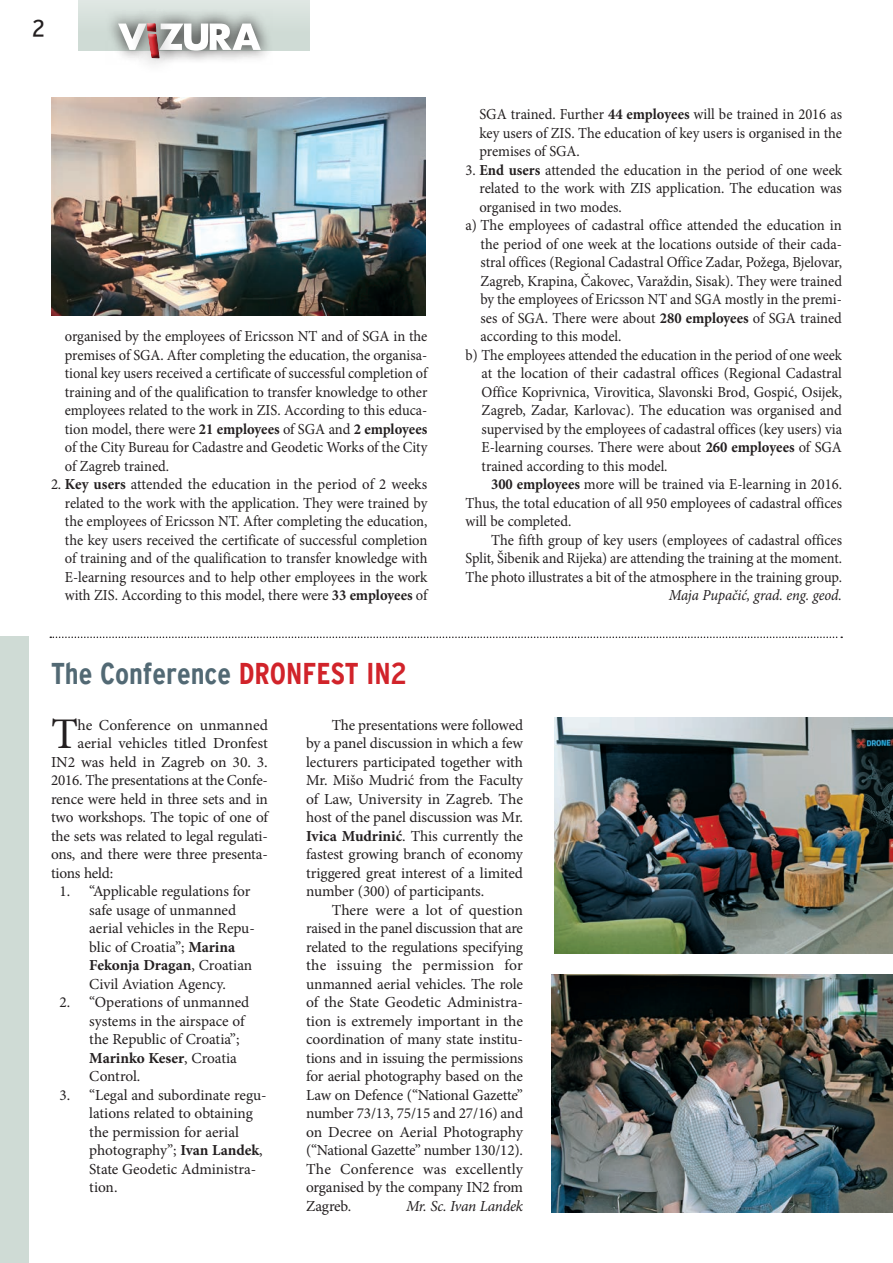
<style>
.page{position:relative;width:893px;height:1263px;background:#fff}
.page>*{position:absolute;margin:0;border:0;box-sizing:border-box;transform-origin:0 0}
.Tekst_s_inicijalom{font:43.8px "Minion Pro";color:#231f20}
.Naslov_2__razine{font:700 30px "Alan Interstate Mono Cond";color:#526974}
.t1{font:24.15px "Alan Interstate Mono Cond";color:#231f20}
.Tekst{font:15.3px/18.5px "Minion Pro";letter-spacing:-.005em;color:#231f20}
.Tekst-2{font:15.3px/18.5px "Minion Pro";letter-spacing:-.005em;color:#231f20;text-align:justify;scale:.95 1}
.Tekst-3{font:15.3px/18.5px "Minion Pro";letter-spacing:-.005em;color:#231f20;text-align:justify;scale:.93 1}
.Tekst-4{font:15.3px/18.5px "Minion Pro";letter-spacing:-.005em;color:#231f20;text-align:justify;scale:.96 1}
.Tekst_s_inicijalom-2{font:15.3px "Minion Pro";letter-spacing:-.01em;color:#231f20}
.Tekst-5{font:italic 15.3px "Minion Pro";letter-spacing:-.01em;color:#231f20;scale:.95 1}
.Tekst-6{font:italic 15.3px "Minion Pro";letter-spacing:-.01em;color:#231f20}
.s1{font-weight:700}
.s2{color:#d1232a}
</style>
<div class="page">
<div style="left:78px;top:0;width:231px;height:51px;background:#d7e1dc"></div>
<svg style="left:108px;top:13px;width:164px;height:48px"></svg>
<div style="left:129px;top:5px;width:48px;height:71px;background:#231f20;opacity:.5"></div>
<svg style="left:118px;top:23px;width:143px;height:36px"></svg>
<div style="left:147px;top:22px;width:15px;height:39px;background:#231f20;opacity:.75"></div>
<div style="left:0;top:637px;width:29px;height:626px;background:#cfdbd5"></div>
<img style="left:51px;top:98px;width:375px;height:217px">
<svg style="left:50px;top:636px;width:792px;height:2px"></svg>
<img style="left:554px;top:718px;width:339px;height:235px">
<img style="left:552px;top:975px;width:341px;height:237px">
<p class="t1" style="left:32px;top:15px;width:15px">2</p>
<p class="Tekst-2" style="left:65px;top:327px;width:383px">organised by the employees of Ericsson NT and of SGA in the premises of SGA. After completing the education, the organisa&shy;tional key users received a certificate of successful completion of training and of the qualification to transfer knowledge to other employees related to the work in ZIS. According to this educa&shy;tion model, there were <span class="s1">21 employees</span> of SGA and <span class="s1">2 employees </span>of the City Bureau for Cadastre and Geodetic Works of the City of Zagreb trained.</p>
<p class="Tekst" style="left:65px;top:475px;width:364px;text-align:justify;text-indent:-14px">2. <span class="s1">Key users</span> attended the education in the period of 2 weeks related to the work with the application. They were trained by the employees of Ericsson NT. After completing the education, the key users received the certificate of successful completion of training and of the qualification to transfer knowledge with E-learning resources and to help other employees in the work with ZIS. According to this model, there were <span class="s1">33 employees</span> of</p>
<p class="Naslov_2__razine" style="left:51px;top:656px;width:357px">The Conference <span class="s2">DRONFEST IN2</span></p>
<p class="Tekst-2" style="left:479px;top:105px;width:383px">SGA trained. Further <span class="s1">44 employees</span> will be trained in 2016 as key users of ZIS. The education of key users is organised in the premises of SGA.</p>
<p class="Tekst-2" style="left:479px;top:161px;width:383px;text-indent:-14px">3. <span class="s1">End users</span> attended the education in the period of one week related to the work with ZIS application. The education was organised in two modes.</p>
<p class="Tekst-4" style="left:481px;top:216px;width:378px;text-indent:-15px">a) The employees of cadastral office attended the education in the period of one week at the locations outside of their cada&shy;stral offices (Regional Cadastral Office Zadar, Požega, Bjelovar, Zagreb, Krapina, Čakovec, Varaždin, Sisak). They were trained by the employees of Ericsson NT and SGA mostly in the premi&shy;ses of SGA. There were about <span class="s1">280 employees</span> of SGA trained according to this model.</p>
<p class="Tekst-3" style="left:482px;top:346px;width:389px;text-indent:-16px">b) The employees attended the education in the period of one week at the location of their cadastral offices (Regional Cadastral Office Koprivnica, Virovitica, Slavonski Brod, Gospić, Osijek, Zagreb, Zadar, Karlovac). The education was organised and supervised by the employees of cadastral offices (key users) via E-learning courses. There were about <span class="s1">260 employees</span> of SGA trained according to this model.</p>
<p class="Tekst-2" style="left:466px;top:475px;width:398px;text-indent:26px"><span class="s1">300 employees</span> more will be trained via E-learning in 2016.<br>Thus, the total education of all 950 employees of cadastral offices will be completed.</p>
<p class="Tekst-2" style="left:466px;top:531px;width:398px;text-indent:26px">The fifth group of key users (employees of cadastral offices Split, Šibenik and Rijeka) are attending the training at the moment.<br>The photo illustrates a bit of the atmosphere in the training group.</p>
<p class="Tekst-5" style="left:669px;top:585px;width:184px">Maja Pupačić, grad. eng. geod.</p>
<p class="Tekst_s_inicijalom" style="left:51px;top:705px;width:28px">T</p>
<p class="Tekst_s_inicijalom-2" style="left:77px;top:715px;width:192px">he Conference on unmanned</p>
<p class="Tekst_s_inicijalom-2" style="left:77px;top:733px;width:192px">aerial vehicles titled Dronfest</p>
<p class="Tekst_s_inicijalom-2" style="left:51px;top:752px;width:218px">IN2 was held in Zagreb on 30. 3.</p>
<p class="Tekst_s_inicijalom-2" style="left:51px;top:770px;width:218px">2016. The presentations at the Confe-</p>
<p class="Tekst_s_inicijalom-2" style="left:51px;top:789px;width:218px">rence were held in three sets and in</p>
<p class="Tekst_s_inicijalom-2" style="left:51px;top:807px;width:218px">two workshops. The topic of one of</p>
<p class="Tekst_s_inicijalom-2" style="left:51px;top:826px;width:218px">the sets was related to legal regulati-</p>
<p class="Tekst_s_inicijalom-2" style="left:51px;top:844px;width:218px">ons, and there were three presenta-</p>
<p class="Tekst_s_inicijalom-2" style="left:51px;top:862px;width:64px">tions held:</p>
<p class="Tekst" style="left:89px;top:882px;width:167px;text-indent:-30px">1. “Applicable regulations for safe usage of unmanned aerial vehicles in the Repu&shy;blic of Croatia”; <span class="s1">Marina<br>Fekonja Dragan</span>, Croatian<br>Civil Aviation Agency.</p>
<p class="Tekst" style="left:89px;top:993px;width:162px;text-indent:-30px">2. “Operations of unmanned systems in the airspace of the Republic of Croatia”;<br><span class="s1">Marinko Keser</span>, Croatia<br>Control.</p>
<p class="Tekst" style="left:89px;top:1086px;width:179px;text-indent:-30px">3. “Legal and subordinate regu&shy;lations related to obtaining the permission for aerial photography”; <span class="s1">Ivan Landek</span>,<br>State Geodetic Administra&shy;tion.</p>
<p class="Tekst" style="left:306px;top:716px;width:218px;text-align:justify;text-indent:26px">The presentations were followed by a panel discussion in which a few lecturers participated together with Mr. Mišo Mudrić from the Faculty of Law, University in Zagreb. The host of the panel discussion was Mr.<br><span class="s1">Ivica Mudrinić</span>. This currently the fastest growing branch of economy triggered great interest of a limited number (300) of participants.</p>
<p class="Tekst" style="left:306px;top:901px;width:218px;text-align:justify;text-indent:26px">There were a lot of question raised in the panel discussion that are related to the regulations specifying the issuing the permission for unmanned aerial vehicles. The role of the State Geodetic Administra&shy;tion is extremely important in the coordination of many state institu&shy;tions and in issuing the permissions for aerial photography based on the Law on Defence (“National Gazette” number 73/13, 75/15 and 27/16) and on Decree on Aerial Photography (“National Gazette” number 130/12).<br>The Conference was excellently organised by the company IN2 from Zagreb.</p>
<p class="Tekst-6" style="left:406px;top:1195px;width:118px">Mr. Sc. Ivan Landek</p>
</div>
